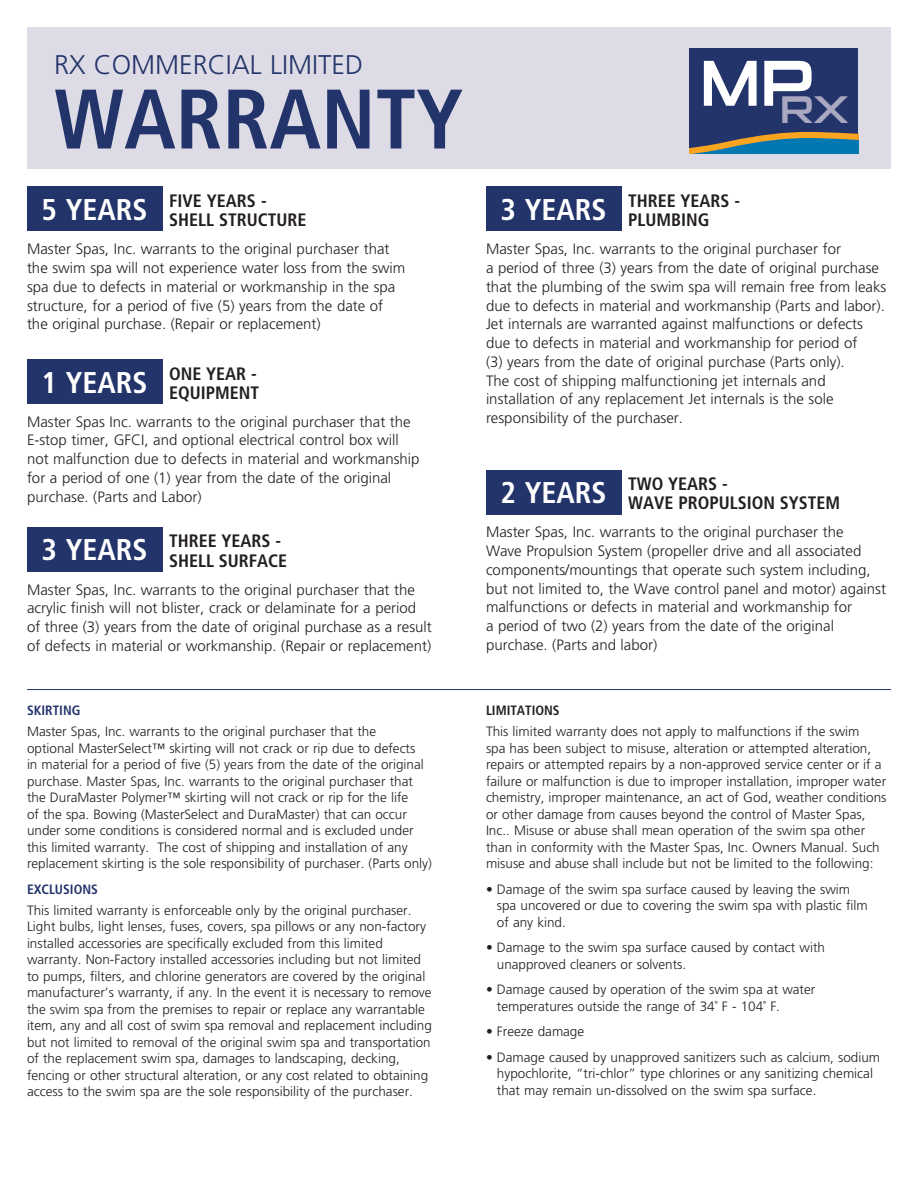
<style>
.page{position:relative;width:918px;height:1188px;background:#fff}
.page>*{position:absolute;margin:0;border:0;box-sizing:border-box;transform-origin:0 0}
.t1{font:700 condensed 84.3px "Frutiger";color:#23346b}
.t2{font:65.25px "Sui Generis Rg";color:#fff}
.t3{font:700 condensed 30px "Frutiger";color:#fff}
.t4{font:300 27px "Frutiger";color:#23346b}
.t5{font:700 condensed 18px/19.5px "Frutiger";color:#231f20}
.t6{font:300 15px/18.8px "Frutiger";color:#231f20}
.t7{font:300 13.5px/16.5px "Frutiger";color:#231f20}
.t8{font:700 condensed 13.5px "Frutiger";color:#23346b}
.t9{font:700 condensed 13.5px "Frutiger";color:#231f20}
.s1{font-size:30px;color:#fff}
</style>
<div class="page">
<div style="left:486px;top:187px;width:136px;height:44px;background:#23346b"></div>
<div style="left:27px;top:527px;width:136px;height:44px;background:#23346b"></div>
<div style="left:27px;top:27px;width:864px;height:142px;background:#dddbe5"></div>
<div style="left:27px;top:187px;width:136px;height:44px;background:#23346b"></div>
<div style="left:27px;top:360px;width:136px;height:44px;background:#23346b"></div>
<div style="left:486px;top:470px;width:136px;height:44px;background:#23346b"></div>
<hr style="left:27px;top:689px;width:864px;height:1px;background:#23346b">
<div style="left:689px;top:49px;width:169px;height:105px;background:#23346b"></div>
<svg style="left:689px;top:131px;width:169px;height:23px"></svg>
<h3 class="t4" style="left:54px;top:50px;width:228px">RX COMMERCIAL limi</h3>
<h3 class="t4" style="left:318px;top:50px;width:47px">ted</h3>
<h1 class="t1" style="left:54px;top:69px;width:411px">WARRANTY</h1>
<h3 class="t5" style="left:42px;top:191px;width:186px"><span class="s1">5 YEARS</span> FIVE YEARS</h3>
<h3 class="t5" style="left:169px;top:191px;width:118px;text-indent:92px">-<br>SHELL STRUCTURE</h3>
<p class="t6" style="left:27px;top:240px;width:380px">Master Spas, Inc. warrants to the original purchaser that the swim spa will not experience water loss from the swim spa due to defects in material or workmanship in the spa structure, for a period of five (5) years from the date of the original purchase. (Repair or replacement)</p>
<h3 class="t5" style="left:42px;top:364px;width:218px;text-align:right"><span class="s1">1 YEARS</span> ONE YEAR -<br>EQUIPMENT</h3>
<h2 class="t2" style="left:700px;top:45px;width:151px">MP<sub>RX</sub></h2>
<h3 class="t5" style="left:628px;top:191px;width:114px;text-indent:52px">YEARS -<br>PLUMBING</h3>
<h3 class="t3" style="left:501px;top:192px;width:155px">3 YEARS <sup>THREE</sup></h3>
<p class="t6" style="left:486px;top:240px;width:402px">Master Spas, Inc. warrants to the original purchaser for<br>a period of three (3) years from the date of original purchase that the plumbing of the swim spa will remain free from leaks due to defects in material and workmanship (Parts and labor).<br>Jet internals are warranted against malfunctions or defects due to defects in material and workmanship for period of<br>(3) years from the date of original purchase (Parts only).<br>The cost of shipping malfunctioning jet internals and installation of any replacement Jet internals is the sole</p>
<p class="t6" style="left:27px;top:412px;width:385px">Master Spas Inc. warrants to the original purchaser that the</p>
<p class="t6" style="left:486px;top:409px;width:199px">responsibility of the purchaser.</p>
<p class="t6" style="left:27px;top:431px;width:394px">E-stop timer, GFCI, and optional electrical control box will not malfunction due to defects in material and workmanship for a period of one (1) year from the date of the original purchase. (Parts and Labor)</p>
<h3 class="t5" style="left:628px;top:474px;width:214px;text-indent:-127px"><span class="s1">2 YEARS</span> TWO YEARS -<br>WAVE PROPULSION SYSTEM</h3>
<p class="t6" style="left:486px;top:523px;width:402px">Master Spas, Inc. warrants to the original purchaser the<br>Wave Propulsion System (propeller drive and all associated components/mountings that operate such system including, but not limited to, the Wave control panel and motor) against malfunctions or defects in material and workmanship for<br>a period of two (2) years from the date of the original purchase. (Parts and labor)</p>
<h3 class="t5" style="left:169px;top:531px;width:120px;text-indent:52px">YEARS -<br>SHELL SURFACE</h3>
<h3 class="t3" style="left:42px;top:532px;width:155px">3 YEARS <sup>THREE</sup></h3>
<p class="t6" style="left:27px;top:580px;width:406px">Master Spas, Inc. warrants to the original purchaser that the acrylic finish will not blister, crack or delaminate for a period of three (3) years from the date of original purchase as a result of defects in material or workmanship. (Repair or replacement)</p>
<p class="t8" style="left:27px;top:703px;width:55px">SKIRTING</p>
<p class="t7" style="left:27px;top:724px;width:406px">Master Spas, Inc. warrants to the original purchaser that the<br>optional MasterSelect™ skirting will not crack or rip due to defects<br>in material for a period of five (5) years from the date of the original purchase. Master Spas, Inc. warrants to the original purchaser that the DuraMaster Polymer™ skirting will not crack or rip for the life<br>of the spa. Bowing (MasterSelect and DuraMaster) that can occur under some conditions is considered normal and is excluded under this limited warranty. The cost of shipping and installation of any replacement skirting is the sole responsibility of purchaser. (Parts only)</p>
<p class="t8" style="left:27px;top:881px;width:72px">EXCLUSIONS</p>
<p class="t7" style="left:27px;top:902px;width:406px">This limited warranty is enforceable only by the original purchaser.<br>Light bulbs, light lenses, fuses, covers, spa pillows or any non-factory installed accessories are specifically excluded from this limited warranty. Non-Factory installed accessories including but not limited to pumps, filters, and chlorine generators are covered by the original manufacturer’s warranty, if any. In the event it is necessary to remove the swim spa from the premises to repair or replace any warrantable item, any and all cost of swim spa removal and replacement including but not limited to removal of the original swim spa and transportation of the replacement swim spa, damages to landscaping, decking, fencing or other structural alteration, or any cost related to obtaining access to the swim spa are the sole responsibility of the purchaser.</p>
<p class="t9" style="left:486px;top:703px;width:75px">LIMITATIONS</p>
<p class="t7" style="left:486px;top:724px;width:402px">This limited warranty does not apply to malfunctions if the swim<br>spa has been subject to misuse, alteration or attempted alteration, repairs or attempted repairs by a non-approved service center or if a failure or malfunction is due to improper installation, improper water chemistry, improper maintenance, an act of God, weather conditions or other damage from causes beyond the control of Master Spas, Inc.. Misuse or abuse shall mean operation of the swim spa other than in conformity with the Master Spas, Inc. Owners Manual. Such misuse and abuse shall include but not be limited to the following:</p>
<p class="t7" style="left:497px;top:881px;width:372px;text-indent:-11px">• Damage of the swim spa surface caused by leaving the swim spa uncovered or due to covering the swim spa with plastic film of any kind.</p>
<p class="t7" style="left:497px;top:940px;width:330px;text-indent:-11px">• Damage to the swim spa surface caused by contact with unapproved cleaners or solvents.</p>
<p class="t7" style="left:497px;top:982px;width:320px;text-indent:-11px">• Damage caused by operation of the swim spa at water temperatures outside the range of 34˚ F - 104˚ F.</p>
<p class="t7" style="left:486px;top:1024px;width:100px">• Freeze damage</p>
<p class="t7" style="left:497px;top:1049px;width:385px;text-indent:-11px">• Damage caused by unapproved sanitizers such as calcium, sodium hypochlorite, “tri-chlor” type chlorines or any sanitizing chemical that may remain un-dissolved on the swim spa surface.</p>
</div>
